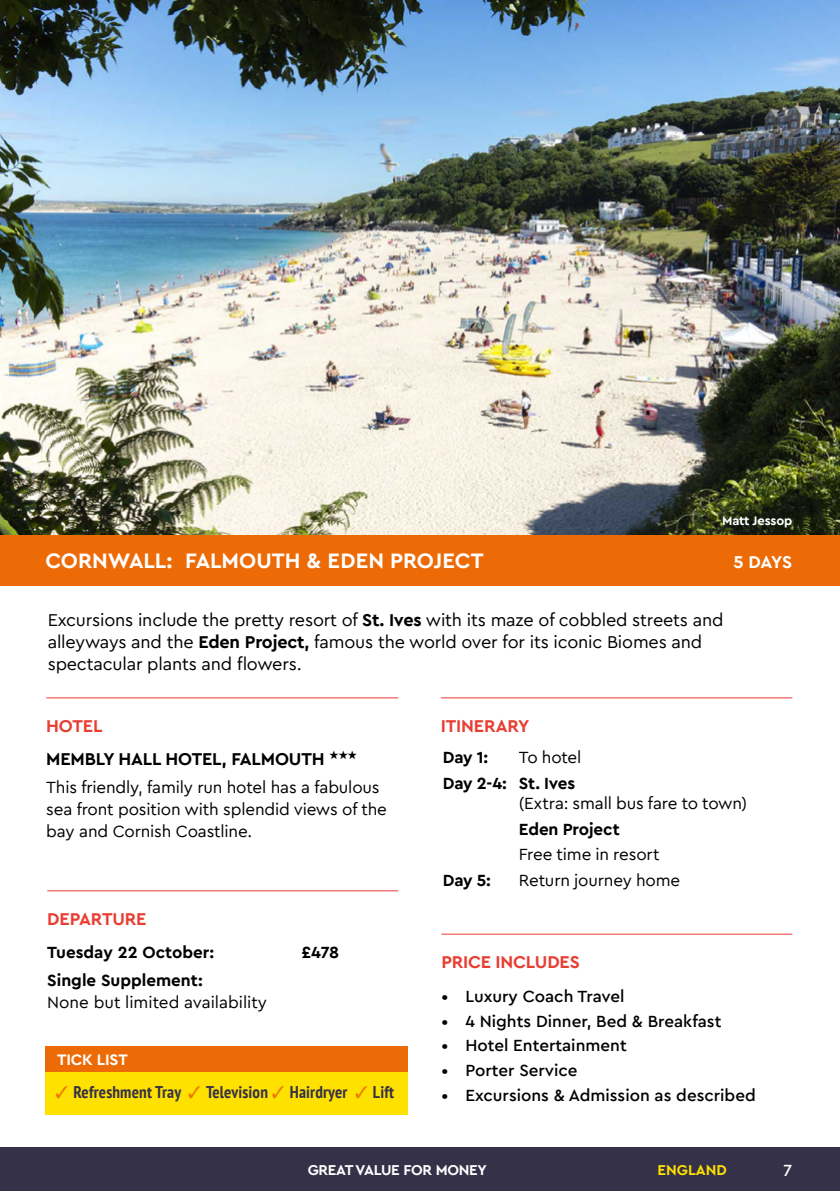
<style>
.page{position:relative;width:840px;height:1191px;background:#fff}
.page>*{position:absolute;margin:0;border:0;box-sizing:border-box;transform-origin:0 0}
.TOUR_destination{font:700 22px "Cera Pro Macmillan";letter-spacing:-.005em;color:#fff}
.TOUR_COPY{font:18px/22px "Cera Pro Macmillan";letter-spacing:-.01em;color:#000}
.ORANGE_HEADINGS{font:700 18px "Cera Pro Macmillan";letter-spacing:-.01em;color:#e83e33}
.Web_address_Hotel{font:700 18px "Cera Pro Macmillan";letter-spacing:-.01em;color:#000}
.TOUR_destination-2{font:700 18px "Cera Pro Macmillan";color:#fff}
.t1{font:500 17px "Cera Pro Macmillan";color:#000}
.Hotel_copy{font:17px/22px "Cera Pro Macmillan";letter-spacing:-.01em;color:#000}
.ITINERARY_copy{font:17px/20px "Cera Pro Macmillan";letter-spacing:-.01em;color:#000}
.DEPARTURE_COST_Copy{font:17px/22px "Cera Pro Macmillan";color:#000}
.Tick_list_copy{font:700 condensed 17px "PT Sans";letter-spacing:.01em;color:#353148}
.DEPARTURE_COST_Copy-2{font:700 17px "Cera Pro Macmillan";color:#000}
.ITINERARY_copy-2{font:700 17px "Cera Pro Macmillan";letter-spacing:-.01em;color:#000}
.t2{font:500 17px "Cera Pro Macmillan";color:#fff}
.Tick_list_heading{font:700 16px "Cera Pro Macmillan";letter-spacing:-.01em;color:#fff}
.Bottom_line_right{font:700 15px "Cera Pro Macmillan";letter-spacing:-.02em;color:#fff}
.Bottom_line_right-2{font:700 15px "Cera Pro Macmillan";color:#ffe100}
.WELCOME_PAGE_COPY{font:700 13px "Cera Pro Macmillan";letter-spacing:-.01em;color:#fff}
.s1{font-weight:700}
.s2{color:#ef7900}
</style>
<div class="page">
<div style="left:0;top:1147px;width:839px;height:44px;background:#353148"></div>
<img style="left:0;top:0;width:839px;height:535px">
<div style="left:0;top:535px;width:839px;height:50px;background:#ed6b06"></div>
<hr style="left:46px;top:697px;width:352px;height:1px;background:#e83e33">
<hr style="left:47px;top:890px;width:351px;height:1px;background:#e83e33">
<hr style="left:440px;top:697px;width:351px;height:1px;background:#e83e33">
<hr style="left:441px;top:933px;width:350px;height:1px;background:#e83e33">
<div style="left:45px;top:1072px;width:362px;height:43px;background:#ffe100"></div>
<div style="left:45px;top:1046px;width:362px;height:26px;background:#ed6b06"></div>
<p class="WELCOME_PAGE_COPY" style="left:721px;top:510px;width:72px">Matt Jessop</p>
<p class="TOUR_destination" style="left:45px;top:543px;width:439px">CORNWALL: FALMOUTH &amp; EDEN PROJECT</p>
<p class="TOUR_destination-2" style="left:733px;top:547px;width:60px">5 DAYS</p>
<p class="TOUR_COPY" style="left:48px;top:607px;width:677px">Excursions include the pretty resort of <span class="s1">St. Ives</span> with its maze of cobbled streets and alleyways and the <span class="s1">Eden Project,</span> famous the world over for its iconic Biomes and spectacular plants and flowers.</p>
<p class="ORANGE_HEADINGS" style="left:46px;top:712px;width:58px">HOTEL</p>
<p class="Web_address_Hotel" style="left:46px;top:745px;width:312px">MEMBLY HALL HOTEL, FALMOUTH ★★★</p>
<p class="Hotel_copy" style="left:46px;top:775px;width:342px">This friendly, family run hotel has a fabulous sea front position with splendid views of the bay and Cornish Coastline.</p>
<p class="ORANGE_HEADINGS" style="left:47px;top:905px;width:101px">DEPARTURE</p>
<p class="DEPARTURE_COST_Copy-2" style="left:47px;top:939px;width:168px">Tuesday 22 October:</p>
<p class="DEPARTURE_COST_Copy-2" style="left:301px;top:939px;width:39px">£478</p>
<p class="DEPARTURE_COST_Copy" style="left:47px;top:968px;width:221px"><span class="s1">Single Supplement:<br></span>None but limited availability</p>
<p class="Tick_list_heading" style="left:57px;top:1047px;width:72px">TICK LIST</p>
<p class="ORANGE_HEADINGS" style="left:440px;top:712px;width:90px">ITINERARY</p>
<p class="ITINERARY_copy-2" style="left:442px;top:744px;width:47px">Day 1:</p>
<p class="ITINERARY_copy" style="left:518px;top:746px;width:64px">To hotel</p>
<p class="ITINERARY_copy" style="left:518px;top:772px;width:230px;text-indent:-76px"><span class="s1">Day 2-4: St. Ives<br></span>(Extra: small bus fare to town)</p>
<p class="ITINERARY_copy-2" style="left:518px;top:815px;width:102px">Eden Project</p>
<p class="ITINERARY_copy" style="left:518px;top:843px;width:142px">Free time in resort</p>
<p class="ITINERARY_copy-2" style="left:442px;top:867px;width:50px">Day 5:</p>
<p class="ITINERARY_copy" style="left:518px;top:869px;width:163px">Return journey home</p>
<p class="ORANGE_HEADINGS" style="left:441px;top:948px;width:140px">PRICE INCLUDES</p>
<p class="t1" style="left:441px;top:983px;width:184px">• Luxury Coach Travel</p>
<p class="t1" style="left:441px;top:1008px;width:281px">• 4 Nights Dinner, Bed &amp; Breakfast</p>
<p class="t1" style="left:441px;top:1032px;width:187px">• Hotel Entertainment</p>
<p class="t1" style="left:441px;top:1057px;width:137px">• Porter Service</p>
<p class="Tick_list_copy" style="left:56px;top:1081px;width:339px"><span class="s2">✓</span> Refreshment Tray <span class="s2">✓</span> Television <span class="s2">✓</span> Hairdryer <span class="s2">✓</span> Lift</p>
<p class="t1" style="left:441px;top:1082px;width:316px">• Excursions &amp; Admission as described</p>
<p class="Bottom_line_right" style="left:307px;top:1158px;width:181px">GREAT VALUE FOR MONEY</p>
<p class="Bottom_line_right-2" style="left:657px;top:1158px;width:71px">ENGLAND</p>
<p class="t2" style="left:783px;top:1157px;width:10px">7</p>
</div>
